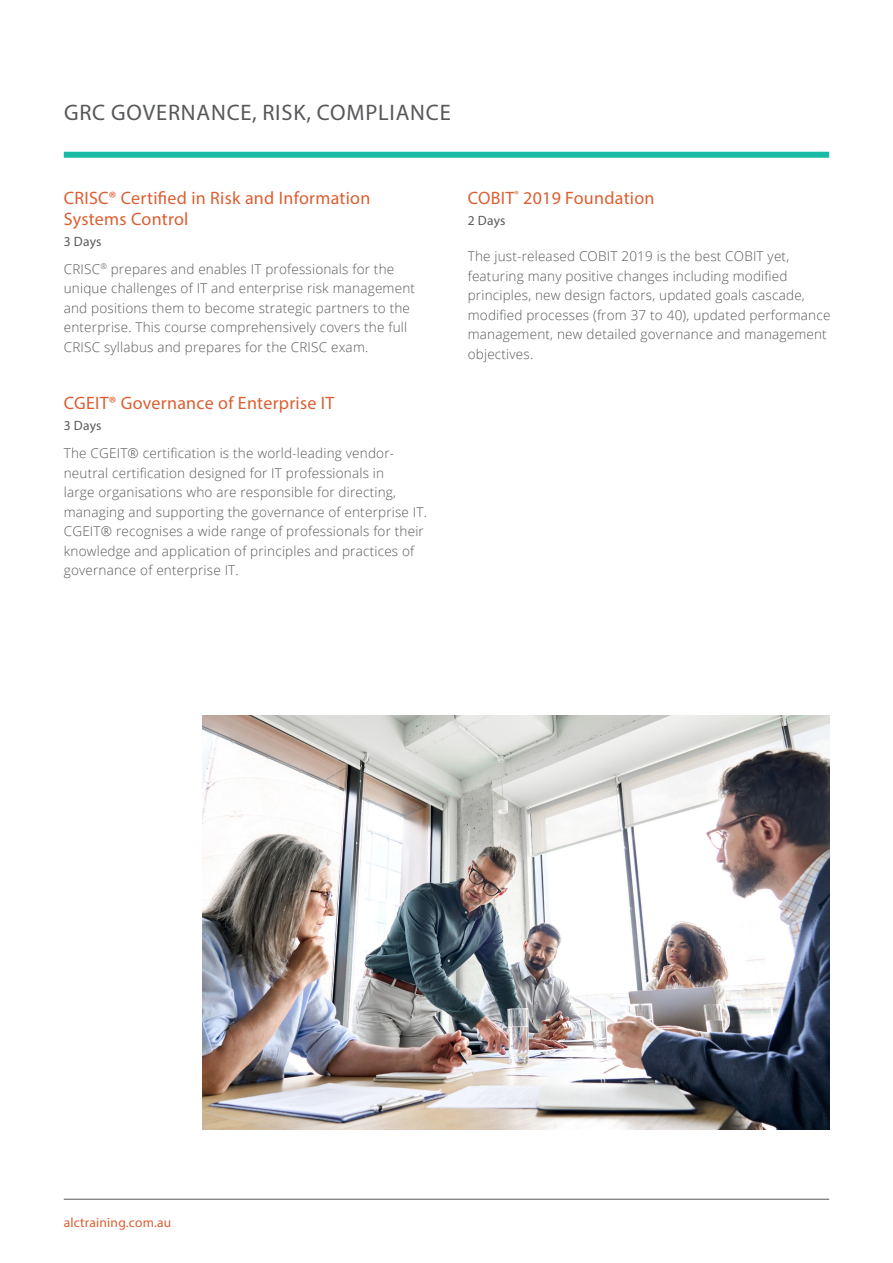
<style>
.page{position:relative;width:893px;height:1263px;background:#fff}
.page>*{position:absolute;margin:0;border:0;box-sizing:border-box;transform-origin:0 0}
.Heading{font:22.5px "Myriad Pro";letter-spacing:.035em;color:#57585a}
.Sub_heading___uppercase_grey{font:18px/21px "Myriad Pro";letter-spacing:.015em;color:#db5f32}
.Body{font:18px "Myriad Pro";letter-spacing:.015em;color:#db5f32}
.Body-2{font:300 13.5px/19.5px "Open Sans";letter-spacing:.015em;color:#57585a}
.t1{font:13.5px "Myriad Pro";letter-spacing:.015em;color:#db5f32}
.Sub_heading___uppercase_grey-2{font:13.5px "Myriad Pro";letter-spacing:.01em;color:#57585a}
.Body-3{font:13.5px "Myriad Pro";color:#57585a}
</style>
<div class="page">
<div style="left:64px;top:152px;width:765px;height:6px;background:#17baa3"></div>
<img style="left:202px;top:715px;width:627px;height:415px">
<hr style="left:64px;top:1199px;width:765px;height:1px;background:#57585a">
<p class="Heading" style="left:64px;top:99px;width:388px">GRC GOVERNANCE, RISK, COMPLIANCE</p>
<p class="Sub_heading___uppercase_grey" style="left:64px;top:187px;width:308px">CRISC® Certified in Risk and Information<br>Systems Control</p>
<p class="Sub_heading___uppercase_grey-2" style="left:64px;top:233px;width:39px">3 Days</p>
<p class="Body-2" style="left:64px;top:259px;width:353px">CRISC<sup>®</sup> prepares and enables IT professionals for the unique challenges of IT and enterprise risk management and positions them to become strategic partners to the enterprise. This course comprehensively covers the full CRISC syllabus and prepares for the CRISC exam.</p>
<p class="Sub_heading___uppercase_grey" style="left:64px;top:393px;width:272px">CGEIT® Governance of Enterprise IT</p>
<p class="Sub_heading___uppercase_grey-2" style="left:64px;top:418px;width:39px">3 Days</p>
<p class="Body-2" style="left:64px;top:443px;width:365px">The CGEIT® certification is the world-leading vendor&shy;neutral certification designed for IT professionals in<br>large organisations who are responsible for directing, managing and supporting the governance of enterprise IT.<br>CGEIT® recognises a wide range of professionals for their knowledge and application of principles and practices of governance of enterprise IT.</p>
<p class="Body" style="left:468px;top:187px;width:188px">COBIT<sup>®</sup> 2019 Foundation</p>
<p class="Body-3" style="left:468px;top:212px;width:39px">2 Days</p>
<p class="Body-2" style="left:468px;top:246px;width:364px">The just-released COBIT 2019 is the best COBIT yet, featuring many positive changes including modified principles, new design factors, updated goals cascade, modified processes (from 37 to 40), updated performance management, new detailed governance and management objectives.</p>
<p class="t1" style="left:64px;top:1214px;width:109px">alctraining.com.au</p>
</div>
